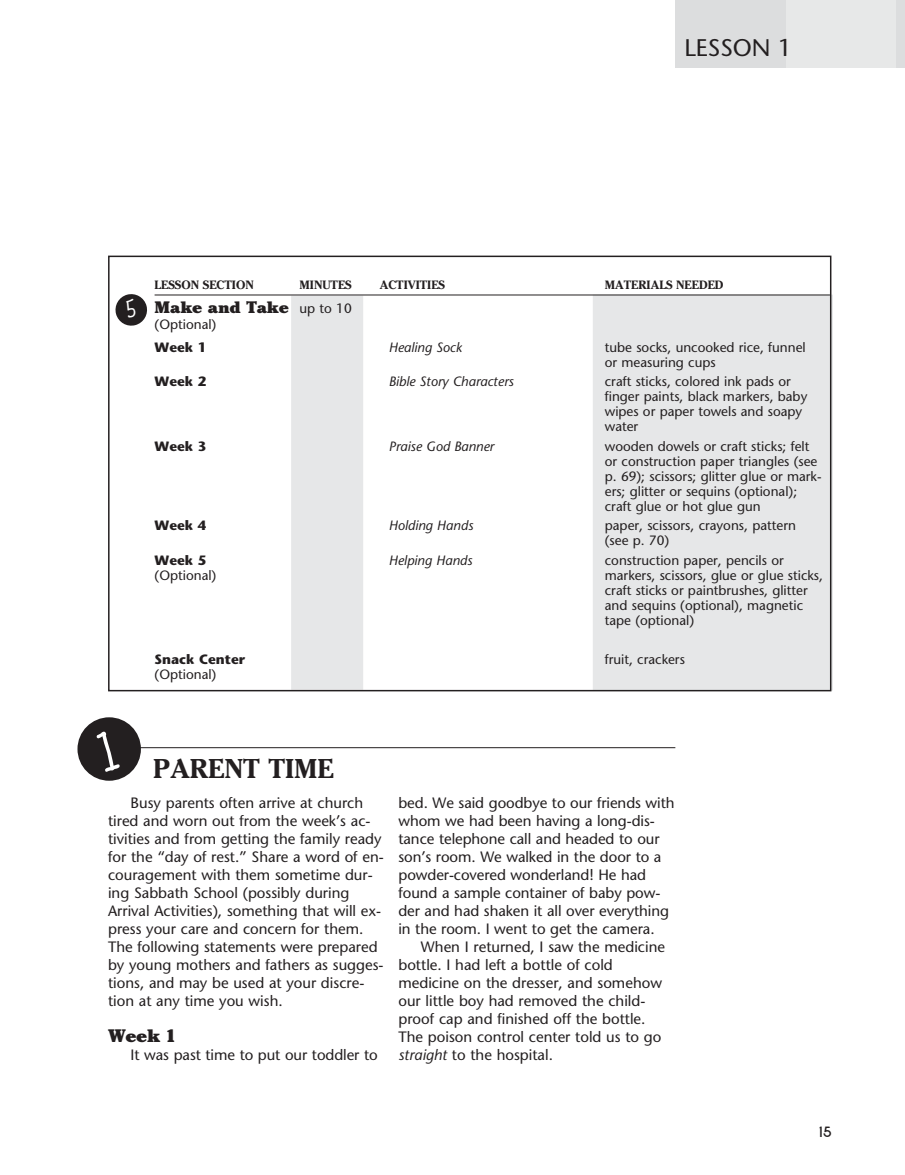
<style>
.page{position:relative;width:905px;height:1175px;background:#fff}
.page>*{position:absolute;margin:0;border:0;box-sizing:border-box;transform-origin:0 0}
.t1{font:700 27px "Cheltenham";color:#231f20}
.t2{font:24px "Stone Sans";color:#231f20}
.t3{font:900 18px "Cheltenham";color:#231f20}
.t4{font:900 16.5px "Cheltenham";color:#231f20}
.t5{font:15px/18px "Stone Sans";color:#231f20}
.t6{font:700 15px "New Garden";color:#231f20}
.t7{font:13.5px/15px "Stone Sans";color:#231f20}
.t8{font:italic 13.5px "Stone Sans";color:#231f20}
.t9{font:700 13.5px "Stone Sans";color:#231f20}
.t10{font:700 12px "Cheltenham";color:#231f20}
.s1{font-family:"Stone Sans";font-weight:400;font-size:13.5px}
.s2{font-style:italic}
</style>
<div class="page">
<div style="left:291px;top:296px;width:72px;height:394px;background:#e6e7e8"></div>
<div style="left:592px;top:295px;width:240px;height:395px;background:#e6e7e8"></div>
<div style="left:108px;top:255px;width:723px;height:436px;border:2px solid #231f20"></div>
<hr style="left:154px;top:294px;width:676px;height:1px;background:#231f20">
<div style="left:675px;top:0;width:110px;height:68px;background:#dcddde"></div>
<div style="left:785px;top:0;width:111px;height:68px;background:#e7e8e8"></div>
<div style="left:896px;top:0;width:8px;height:68px;background:#dcddde"></div>
<hr style="left:126px;top:747px;width:549px;height:1px;background:#231f20">
<div style="left:77px;top:717px;width:64px;height:63px;background:#231f20;border-radius:50%"></div>
<svg style="left:115px;top:294px;width:32px;height:32px"></svg>
<h2 class="t2" style="left:684px;top:38px;width:109px">LESSON 1</h2>
<p class="t10" style="left:154px;top:280px;width:101px">LESSON SECTION</p>
<p class="t10" style="left:299px;top:280px;width:54px">MINUTES</p>
<p class="t10" style="left:380px;top:280px;width:67px">ACTIVITIES</p>
<p class="t10" style="left:605px;top:280px;width:120px">MATERIALS NEEDED</p>
<p class="t4" style="left:154px;top:301px;width:199px">Make and Take <span class="s1">up to 10</span></p>
<p class="t7" style="left:155px;top:318px;width:63px">(Optional)</p>
<p class="t9" style="left:155px;top:342px;width:53px">Week 1</p>
<p class="t8" style="left:388px;top:342px;width:75px">Healing Sock</p>
<p class="t7" style="left:604px;top:341px;width:202px">tube socks, uncooked rice, funnel or measuring cups</p>
<p class="t9" style="left:155px;top:376px;width:53px">Week 2</p>
<p class="t8" style="left:388px;top:376px;width:126px">Bible Story Characters</p>
<p class="t7" style="left:604px;top:375px;width:204px">craft sticks, colored ink pads or finger paints, black markers, baby wipes or paper towels and soapy water</p>
<p class="t9" style="left:155px;top:441px;width:53px">Week 3</p>
<p class="t8" style="left:388px;top:441px;width:107px">Praise God Banner</p>
<p class="t7" style="left:604px;top:440px;width:218px">wooden dowels or craft sticks; felt or construction paper triangles (see p. 69); scissors; glitter glue or mark&shy;ers; glitter or sequins (optional); craft glue or hot glue gun</p>
<p class="t9" style="left:155px;top:520px;width:53px">Week 4</p>
<p class="t8" style="left:388px;top:520px;width:86px">Holding Hands</p>
<p class="t7" style="left:604px;top:519px;width:192px">paper, scissors, crayons, pattern (see p. 70)</p>
<p class="t9" style="left:155px;top:555px;width:53px">Week 5</p>
<p class="t8" style="left:388px;top:555px;width:85px">Helping Hands</p>
<p class="t7" style="left:604px;top:554px;width:180px">construction paper, pencils or</p>
<p class="t7" style="left:155px;top:569px;width:63px">(Optional)</p>
<p class="t7" style="left:604px;top:569px;width:220px">markers, scissors, glue or glue sticks, craft sticks or paintbrushes, glitter and sequins (optional), magnetic tape (optional)</p>
<p class="t9" style="left:155px;top:654px;width:92px">Snack Center</p>
<p class="t7" style="left:604px;top:653px;width:82px">fruit, crackers</p>
<p class="t7" style="left:155px;top:668px;width:63px">(Optional)</p>
<h1 class="t1" style="left:153px;top:759px;width:182px">PARENT TIME</h1>
<p class="t5" style="left:108px;top:795px;width:277px;text-indent:22px">Busy parents often arrive at church tired and worn out from the week’s ac&shy;tivities and from getting the family ready for the “day of rest.” Share a word of en&shy;couragement with them sometime dur&shy;ing Sabbath School (possibly during Arrival Activities), something that will ex&shy;press your care and concern for them.<br>The following statements were prepared by young mothers and fathers as sugges&shy;tions, and may be used at your discre&shy;tion at any time you wish.</p>
<p class="t3" style="left:108px;top:1029px;width:70px">Week 1</p>
<p class="t5" style="left:130px;top:1047px;width:249px">It was past time to put our toddler to</p>
<p class="t5" style="left:398px;top:795px;width:277px">bed. We said goodbye to our friends with whom we had been having a long-dis&shy;tance telephone call and headed to our son’s room. We walked in the door to a powder-covered wonderland! He had found a sample container of baby pow&shy;der and had shaken it all over everything in the room. I went to get the camera.</p>
<p class="t5" style="left:398px;top:939px;width:268px;text-indent:22px">When I returned, I saw the medicine bottle. I had left a bottle of cold medicine on the dresser, and somehow our little boy had removed the child&shy;proof cap and finished off the bottle.<br>The poison control center told us to go <span class="s2">straight</span> to the hospital.</p>
<p class="t6" style="left:818px;top:1123px;width:14px">15</p>
</div>
